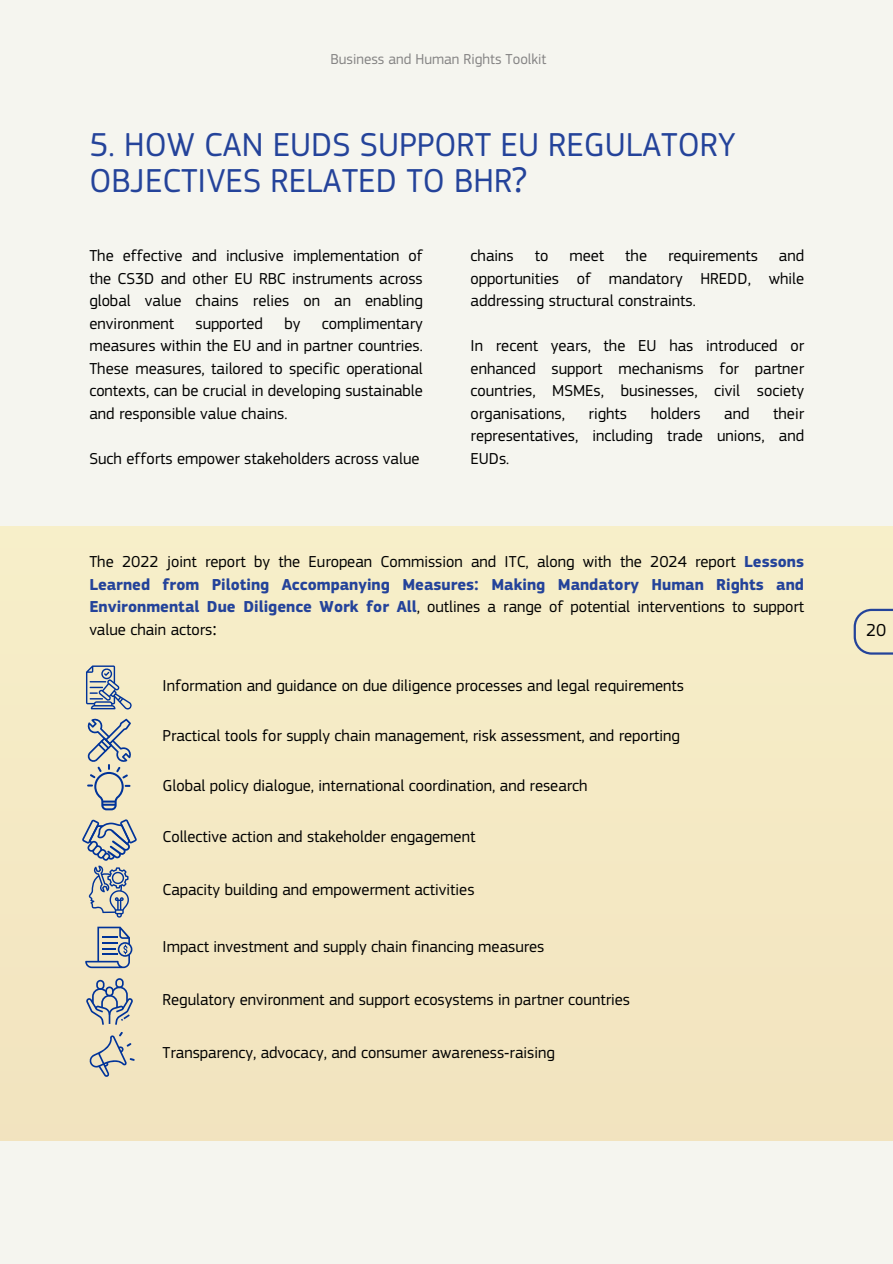
<style>
.page{position:relative;width:893px;height:1264px;background:#fff}
.page>*{position:absolute;margin:0;border:0;box-sizing:border-box;transform-origin:0 0}
.t1{font:34.5px/36px "PF Square Sans Pro";color:#24439a}
.t2{font:18px "PF Square Sans Pro";color:#000}
.t3{font:16.5px/22.5px "PF Square Sans Pro";color:#000;text-align:justify}
.t4{font:15px "PF Square Sans Pro";color:#858484}
.s1{font-family:"Noto Sans"}
.s2{font-weight:700;color:#24439a}
.s3{font-family:"Noto Sans";font-weight:700;color:#24439a}
</style>
<div class="page">
<div style="left:0;top:0;width:892px;height:1263px;background:#f5f5ef"></div>
<div style="left:0;top:526px;width:892px;height:614px;background:#f4e9c4"></div>
<svg style="left:853px;top:608px;width:39px;height:47px"></svg>
<svg style="left:86px;top:665px;width:46px;height:44px"></svg>
<svg style="left:87px;top:718px;width:44px;height:92px"></svg>
<svg style="left:82px;top:819px;width:55px;height:98px"></svg>
<svg style="left:85px;top:926px;width:47px;height:42px"></svg>
<svg style="left:86px;top:978px;width:46px;height:46px"></svg>
<svg style="left:89px;top:1032px;width:46px;height:44px"></svg>
<h1 class="t4" style="left:330px;top:53px;width:217px">Business and Human Rights Toolkit</h1>
<p class="t1" style="left:89px;top:129px;width:647px">5. HOW CAN EUDS SUPPORT EU REGULATORY<br>OBJECTIVES RELATED TO BHR<span class="s1">?</span></p>
<p class="t3" style="left:89px;top:246px;width:335px">The effective and inclusive implementation of the CS3D and other EU RBC instruments across global value chains relies on an enabling environment</p>
<p class="t3" style="left:195px;top:313px;width:69px">supported</p>
<p class="t3" style="left:284px;top:313px;width:18px">by</p>
<p class="t3" style="left:89px;top:313px;width:335px;text-indent:232px">complimentary measures within the EU and in partner countries.<br>These measures, tailored to specific operational contexts, can be crucial in developing sustainable and responsible value chains.</p>
<p class="t3" style="left:89px;top:448px;width:331px">Such efforts empower stakeholders across value</p>
<p class="t3" style="left:470px;top:246px;width:335px;text-indent:308px">and opportunities of mandatory HREDD, while addressing structural constraints.</p>
<p class="t3" style="left:470px;top:336px;width:335px">In recent years, the EU has introduced or enhanced support mechanisms for partner countries, MSMEs, businesses, civil society organisations,</p>
<p class="t3" style="left:470px;top:246px;width:45px">chains</p>
<p class="t3" style="left:534px;top:246px;width:15px">to</p>
<p class="t3" style="left:569px;top:246px;width:36px">meet</p>
<p class="t3" style="left:625px;top:246px;width:23px">the</p>
<p class="t3" style="left:668px;top:246px;width:91px">requirements</p>
<p class="t3" style="left:470px;top:403px;width:335px;text-indent:302px">their representatives, including trade unions, and EUDs.</p>
<p class="t3" style="left:588px;top:403px;width:40px">rights</p>
<p class="t3" style="left:650px;top:403px;width:51px">holders</p>
<p class="t3" style="left:724px;top:403px;width:27px">and</p>
<p class="t3" style="left:89px;top:552px;width:716px">The 2022 joint report by the European Commission and ITC, along with the 2024 report <span class="s2">Lessons Learned from Piloting Accompanying Measures</span><span class="s3">:</span> <span class="s2">Making Mandatory Human Rights and Environmental Due Diligence Work for All</span>, outlines a range of potential interventions to support value chain actors<span class="s1">:</span></p>
<p class="t3" style="left:162px;top:676px;width:523px">Information and guidance on due diligence processes and legal requirements</p>
<p class="t3" style="left:162px;top:725px;width:519px">Practical tools for supply chain management, risk assessment, and reporting</p>
<p class="t3" style="left:162px;top:775px;width:426px">Global policy dialogue, international coordination, and research</p>
<p class="t3" style="left:162px;top:826px;width:314px">Collective action and stakeholder engagement</p>
<p class="t3" style="left:162px;top:879px;width:313px">Capacity building and empowerment activities</p>
<p class="t3" style="left:162px;top:936px;width:383px">Impact investment and supply chain financing measures</p>
<p class="t3" style="left:162px;top:989px;width:469px">Regulatory environment and support ecosystems in partner countries</p>
<p class="t3" style="left:162px;top:1042px;width:394px">Transparency, advocacy, and consumer awareness<span class="s1">-</span>raising</p>
<p class="t2" style="left:866px;top:622px;width:22px">20</p>
</div>
